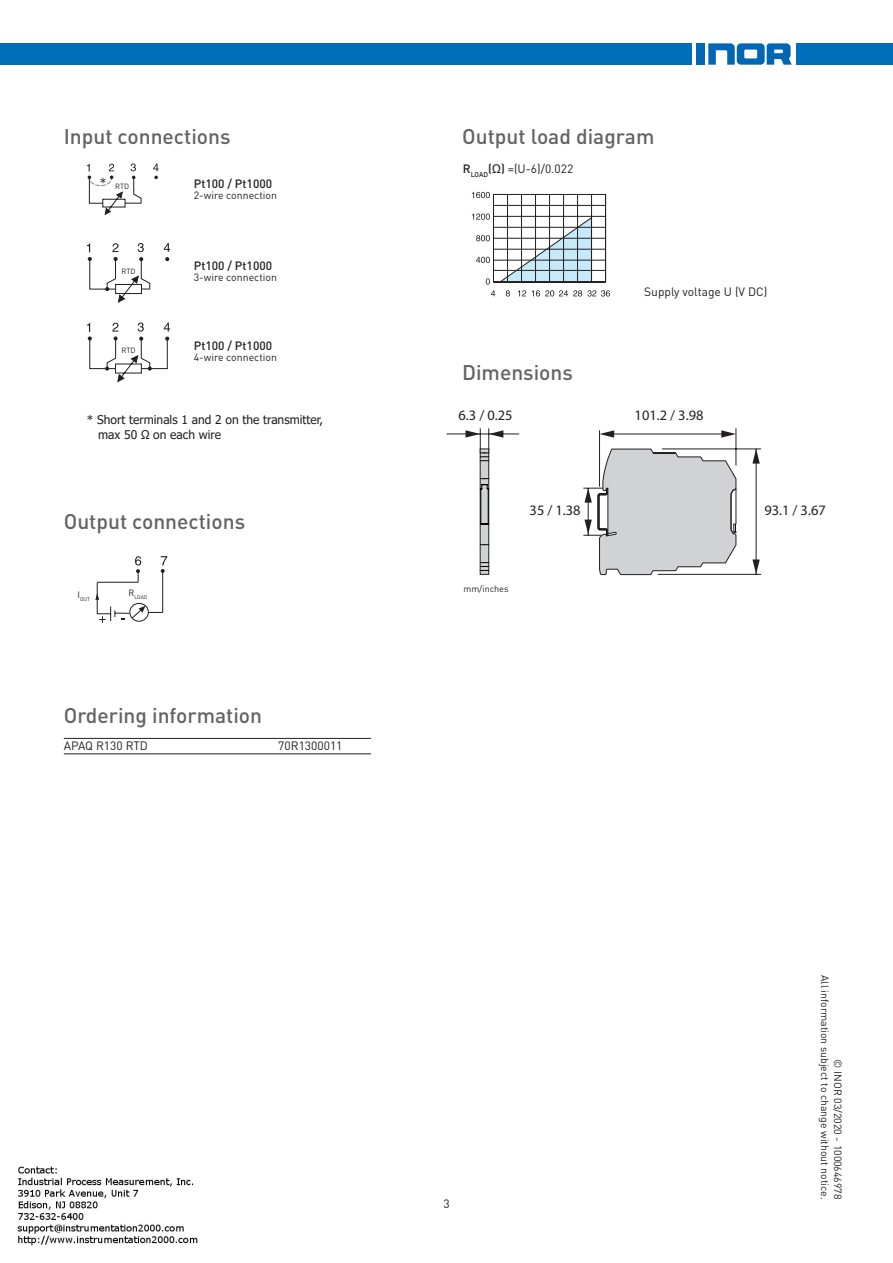
<style>
.page{position:relative;width:893px;height:1263px;background:#fff}
.page>*{position:absolute;margin:0;border:0;box-sizing:border-box;transform-origin:0 0}
.t1{font:500 21px "DIN Pro";color:#636366}
.t2{font:14.4px "Myriad Pro";color:#231f20}
.t3{font:12px/14.4px "Tahoma";color:#231f20}
.connections{font:12px "DIN Pro";color:#231f20}
.connections-2{font:500 12px "DIN Pro";color:#231f20}
.Beställningtext{font:12px "DIN Pro";color:#231f20}
.connections-3{font:10.5px "DIN Pro";color:#231f20}
.connections-4{font:9px "DIN Pro";color:#231f20}
.t4{font:7.5px "DIN Pro";letter-spacing:-.01em;color:#231f20}
.connections-5{font:5.25px "DIN Pro";color:#231f20}
.s1{font-weight:500}
.s2{font-family:"Arial"}
</style>
<div class="page">
<div style="left:0;top:43px;width:692px;height:22px;background:#006eb9"></div>
<div style="left:796px;top:43px;width:97px;height:22px;background:#006eb9"></div>
<div style="left:697px;top:43px;width:8px;height:22px;background:#0166b3"></div>
<svg style="left:708px;top:43px;width:84px;height:22px"></svg>
<hr style="left:64px;top:738px;width:307px;height:1px;background:#231f20">
<hr style="left:64px;top:753px;width:307px;height:1px;background:#231f20">
<svg style="left:95px;top:556px;width:72px;height:67px"></svg>
<svg style="left:164px;top:243px;width:6px;height:18px"></svg>
<svg style="left:87px;top:243px;width:63px;height:60px"></svg>
<svg style="left:87px;top:322px;width:83px;height:60px"></svg>
<svg style="left:153px;top:163px;width:6px;height:16px"></svg>
<svg style="left:87px;top:163px;width:54px;height:52px"></svg>
<svg style="left:472px;top:192px;width:138px;height:105px"></svg>
<hr style="left:591px;top:218px;width:1px;height:64px;background:#231f20">
<hr style="left:446px;top:434px;width:73px;height:1px;background:#231f20">
<hr style="left:614px;top:434px;width:109px;height:1px;background:#231f20">
<hr style="left:599px;top:430px;width:1px;height:57px;background:#231f20">
<hr style="left:736px;top:428px;width:1px;height:37px;background:#231f20">
<hr style="left:662px;top:449px;width:99px;height:1px;background:#231f20">
<hr style="left:756px;top:449px;width:1px;height:125px;background:#231f20">
<hr style="left:658px;top:574px;width:103px;height:1px;background:#231f20">
<svg style="left:752px;top:449px;width:8px;height:15px"></svg>
<svg style="left:752px;top:559px;width:8px;height:15px"></svg>
<svg style="left:599px;top:430px;width:15px;height:8px"></svg>
<svg style="left:721px;top:430px;width:15px;height:8px"></svg>
<svg style="left:583px;top:448px;width:154px;height:127px"></svg>
<div style="left:480px;top:448px;width:9px;height:127px;background:#d1d2d4;border:1px solid #231f20"></div>
<svg style="left:465px;top:428px;width:38px;height:143px"></svg>
<img style="left:17px;top:1166px;width:181px;height:80px">
<p class="t1" style="left:64px;top:119px;width:168px">Input connections</p>
<p class="t3" style="left:100px;top:176px;width:8px">*</p>
<p class="t4" style="left:115px;top:180px;width:15px">RTD</p>
<p class="t4" style="left:122px;top:265px;width:15px">RTD</p>
<p class="t4" style="left:122px;top:344px;width:15px">RTD</p>
<p class="connections-2" style="left:194px;top:174px;width:80px">Pt100 / Pt1000</p>
<p class="connections-3" style="left:194px;top:187px;width:85px">2-wire connection</p>
<p class="connections-2" style="left:194px;top:256px;width:80px">Pt100 / Pt1000</p>
<p class="connections-3" style="left:194px;top:269px;width:85px">3-wire connection</p>
<p class="connections-2" style="left:194px;top:336px;width:80px">Pt100 / Pt1000</p>
<p class="connections-3" style="left:194px;top:349px;width:85px">4-wire connection</p>
<p class="t3" style="left:98px;top:414px;width:226px;text-indent:-11px">* Short terminals 1 and 2 on the transmitter, max 50 Ω on each wire</p>
<p class="t1" style="left:64px;top:504px;width:183px">Output connections</p>
<p class="connections-4" style="left:129px;top:585px;width:7px">R</p>
<p class="connections-4" style="left:78px;top:588px;width:4px">I</p>
<p class="connections-5" style="left:135px;top:593px;width:14px">LOAD</p>
<p class="connections-5" style="left:80px;top:595px;width:11px">OUT</p>
<p class="t1" style="left:64px;top:699px;width:200px">Ordering information</p>
<p class="Beställningtext" style="left:64px;top:737px;width:86px">APAQ R130 RTD</p>
<p class="Beställningtext" style="left:278px;top:737px;width:66px">70R1300011</p>
<p class="t1" style="left:462px;top:119px;width:194px">Output load diagram</p>
<p class="connections" style="left:463px;top:159px;width:112px"><span class="s1">R</span><sub>LOAD</sub><span class="s1">(</span><span class="s2">Ω</span><span class="s1">)</span> =(U-6)/0.022</p>
<p class="t1" style="left:462px;top:355px;width:112px">Dimensions</p>
<p class="t2" style="left:458px;top:407px;width:56px">6.3 / 0.25</p>
<p class="t2" style="left:530px;top:501px;width:53px">35 / 1.38</p>
<p class="connections-4" style="left:463px;top:581px;width:47px">mm/inches</p>
<p class="connections" style="left:644px;top:282px;width:125px">Supply voltage U (V DC)</p>
<p class="t2" style="left:635px;top:407px;width:70px">101.2 / 3.98</p>
<p class="t2" style="left:764px;top:501px;width:63px">93.1 / 3.67</p>
<p class="connections" style="left:443px;top:1194px;width:8px">3</p>
<p class="connections-3" style="left:833px;top:975px;width:226px;rotate:90deg">All information subject to change without notice.</p>
<p class="connections-3" style="left:846px;top:1059px;width:141px;rotate:90deg">© INOR 03/2020 - 1000646978</p>
</div>
